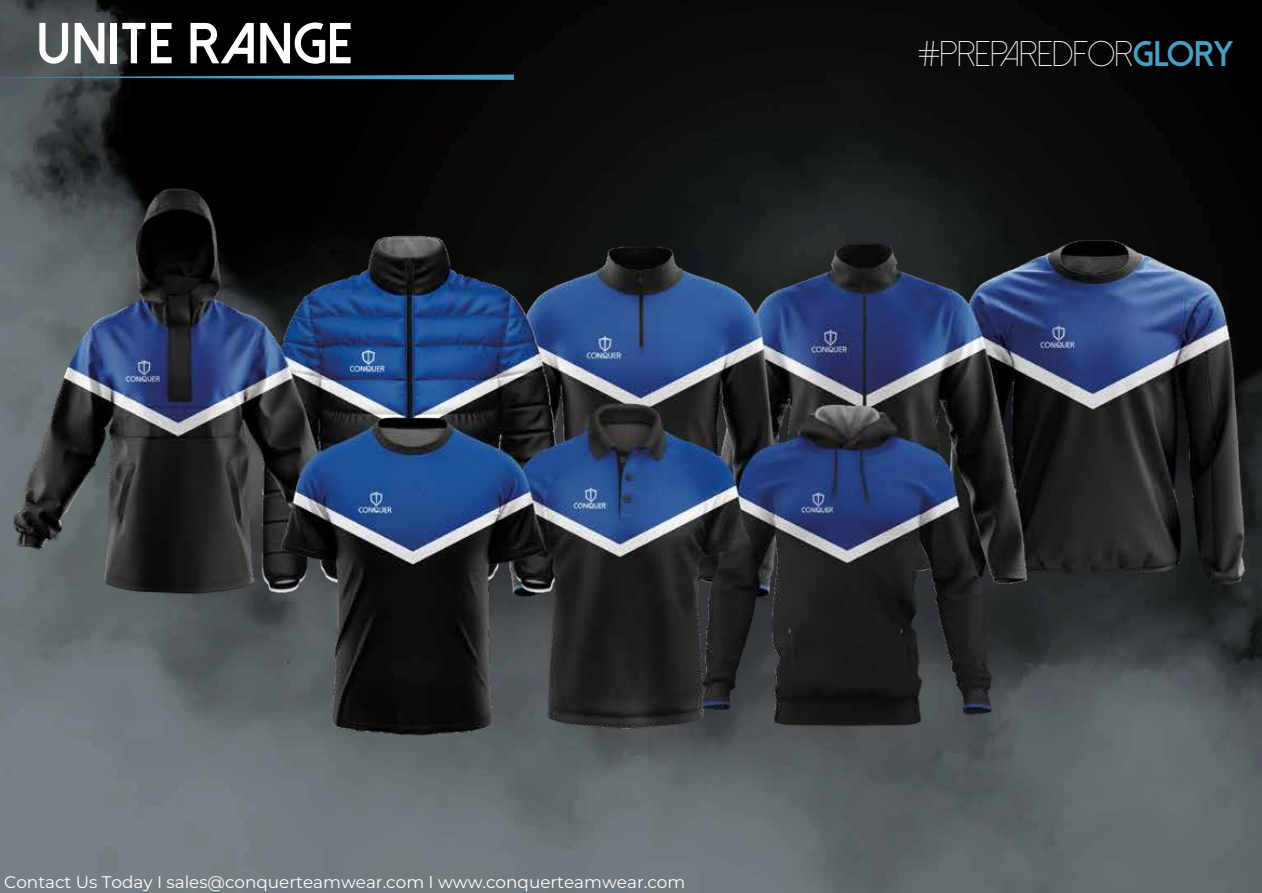
<style>
.page{position:relative;width:1262px;height:893px;background:#fff}
.page>*{position:absolute;margin:0;border:0;box-sizing:border-box;transform-origin:0 0}
.t1{font:800 57.75px "Dolce Vita";color:#fff}
.t2{font:300 35.55px "Dolce Vita";color:#fff}
.t3{font:100 16.8px "Montserrat";color:#fff}
.s1{font-weight:800;color:#499ec3}
</style>
<div class="page">
<img style="left:0;top:0;width:1262px;height:892px">
<svg style="left:0;top:75px;width:514px;height:5px;background:#356478"></svg>
<img style="left:0;top:177px;width:1262px;height:600px">
<h1 class="t1" style="left:36px;top:14px;width:318px">UNITE RANGE</h1>
<h2 class="t2" style="left:918px;top:36px;width:316px">#PREPAREdFOR<span class="s1">GLORY</span></h2>
<p class="t3" style="left:4px;top:871px;width:682px">Contact Us Today I sales@conquerteamwear.com I www.conquerteamwear.com</p>
</div>
